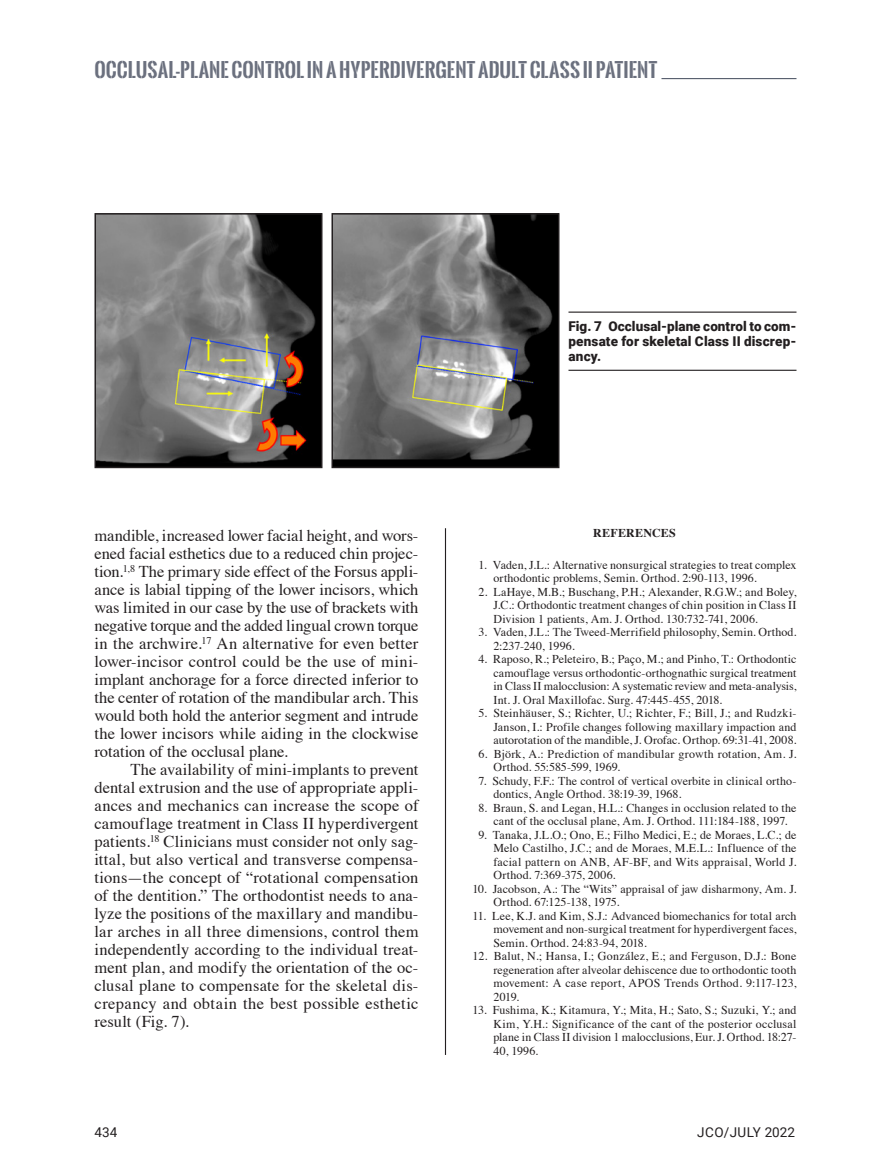
<style>
.page{position:relative;width:891px;height:1175px;background:#fff}
.page>*{position:absolute;margin:0;border:0;box-sizing:border-box;transform-origin:0 0}
.t1{font:700 19.5px "Oswald Stencil";letter-spacing:.005em;color:#6b707e}
.t2{font:16.5px/18px "Times";color:#231f20}
.t3{font:900 13.5px/15px "Roboto";letter-spacing:.01em;color:#231f20;text-align:justify}
.t4{font:13.5px "Roboto";color:#231f20}
.t5{font:12px/13.5px "Times";letter-spacing:.005em;color:#231f20;text-align:justify}
.t6{font:700 12px "Times";letter-spacing:.015em;color:#231f20}
</style>
<div class="page">
<hr style="left:662px;top:78px;width:134px;height:1px;background:#565d6c">
<hr style="left:568px;top:311px;width:228px;height:2px;background:#231f20">
<hr style="left:568px;top:370px;width:228px;height:1px;background:#231f20">
<img style="left:97px;top:216px;width:222px;height:249px">
<div style="left:94px;top:213px;width:228px;height:255px;border:2px solid #231f20"></div>
<img style="left:335px;top:216px;width:222px;height:249px">
<div style="left:332px;top:213px;width:228px;height:255px;border:2px solid #231f20"></div>
<hr style="left:445px;top:528px;width:1px;height:526px;background:#231f20">
<h1 class="t1" style="left:94px;top:55px;width:564px">OCCLUSAL-PLANE CONTROL IN A HYPERDIVERGENT ADULT CLASS II PATIENT</h1>
<p class="t3" style="left:568px;top:318px;width:230px">Fig. 7 Occlusal-plane control to com&shy;pensate for skeletal Class II discrep&shy;ancy.</p>
<p class="t2" style="left:94px;top:524px;width:326px">mandible, increased lower facial height, and wors&shy;ened facial esthetics due to a reduced chin projec&shy;tion.<sup>1,8</sup> The primary side effect of the Forsus appli&shy;ance is labial tipping of the lower incisors, which was limited in our case by the use of brackets with negative torque and the added lingual crown torque in the archwire.<sup>17</sup> An alternative for even better lower-incisor control could be the use of mini-- implant anchorage for a force directed inferior to the center of rotation of the mandibular arch. This would both hold the anterior segment and intrude the lower incisors while aiding in the clockwise rotation of the occlusal plane.</p>
<p class="t2" style="left:94px;top:758px;width:326px;text-align:justify;text-indent:36px">The availability of mini-implants to prevent dental extrusion and the use of appropriate appli&shy;ances and mechanics can increase the scope of camouflage treatment in Class II hyperdivergent patients.<sup>18</sup> Clinicians must consider not only sag&shy;ittal, but also vertical and transverse compensa&shy;tions—the concept of “rotational compensation of the dentition.” The orthodontist needs to ana&shy;lyze the positions of the maxillary and mandibu&shy;lar arches in all three dimensions, control them independently according to the individual treat&shy;ment plan, and modify the orientation of the oc&shy;clusal plane to compensate for the skeletal dis&shy;crepancy and obtain the best possible esthetic result (Fig. 7).</p>
<p class="t6" style="left:593px;top:521px;width:84px">REFERENCES</p>
<p class="t5" style="left:493px;top:557px;width:305px;text-indent:-15px">1. Vaden, J.L.: Alternative nonsurgical strategies to treat complex orthodontic problems, Semin. Orthod. 2:90-113, 1996.</p>
<p class="t5" style="left:494px;top:584px;width:305px;text-indent:-15px">2. LaHaye, M.B.; Buschang, P.H.; Alexander, R.G.W.; and Boley, J.C.: Orthodontic treatment changes of chin position in Class II Division 1 patients, Am. J. Orthod. 130:732-741, 2006.</p>
<p class="t5" style="left:493px;top:624px;width:304px;text-indent:-15px">3. Vaden, J.L.: The Tweed-Merrifield philosophy, Semin. Orthod.<br>2:237-240, 1996.</p>
<p class="t5" style="left:493px;top:651px;width:305px;text-indent:-15px">4. Raposo, R.; Peleteiro, B.; Paço, M.; and Pinho, T.: Orthodontic camouflage versus orthodontic-orthognathic surgical treatment in Class II malocclusion: A systematic review and meta--analysis, Int. J. Oral Maxillofac. Surg. 47:445-455, 2018.</p>
<p class="t5" style="left:493px;top:705px;width:305px;text-indent:-15px">5. Steinhäuser, S.; Richter, U.; Richter, F.; Bill, J.; and Rudzki-Janson, I.: Profile changes following maxillary impaction and autorotation of the mandible, J. Orofac. Orthop. 69:31-41, 2008.</p>
<p class="t5" style="left:493px;top:746px;width:305px;text-indent:-15px">6. Björk, A.: Prediction of mandibular growth rotation, Am. J.<br>Orthod. 55:585-599, 1969.</p>
<p class="t5" style="left:493px;top:773px;width:304px;text-indent:-15px">7. Schudy, F.F.: The control of vertical overbite in clinical ortho&shy;dontics, Angle Orthod. 38:19-39, 1968.</p>
<p class="t5" style="left:478px;top:800px;width:319px;text-align:center">8. Braun, S. and Legan, H.L.: Changes in occlusion related to the cant of the occlusal plane, Am. J. Orthod. 111:184-188, 1997.</p>
<p class="t5" style="left:493px;top:827px;width:304px;text-indent:-15px">9. Tanaka, J.L.O.; Ono, E.; Filho Medici, E.; de Moraes, L.C.; de Melo Castilho, J.C.; and de Moraes, M.E.L.: Influence of the facial pattern on ANB, AF-BF, and Wits appraisal, World J.<br>Orthod. 7:369-375, 2006.</p>
<p class="t5" style="left:493px;top:881px;width:305px;text-indent:-21px">10. Jacobson, A.: The “Wits” appraisal of jaw disharmony, Am. J.<br>Orthod. 67:125-138, 1975.</p>
<p class="t5" style="left:493px;top:908px;width:305px;text-indent:-21px">11. Lee, K.J. and Kim, S.J.: Advanced biomechanics for total arch movement and non-surgical treatment for hyperdivergent faces, Semin. Orthod. 24:83-94, 2018.</p>
<p class="t5" style="left:493px;top:948px;width:305px;text-indent:-21px">12. Balut, N.; Hansa, I.; González, E.; and Ferguson, D.J.: Bone regeneration after alveolar dehiscence due to orthodontic tooth movement: A case report, APOS Trends Orthod. 9:117-123, 2019.</p>
<p class="t5" style="left:493px;top:1002px;width:305px;text-indent:-21px">13. Fushima, K.; Kitamura, Y.; Mita, H.; Sato, S.; Suzuki, Y.; and Kim, Y.H.: Significance of the cant of the posterior occlusal plane in Class II division 1 malocclusions, Eur. J. Orthod. 18:27- 40, 1996.</p>
<p class="t4" style="left:94px;top:1123px;width:24px">434</p>
<p class="t4" style="left:697px;top:1123px;width:99px">JCO/july 2022</p>
</div>
